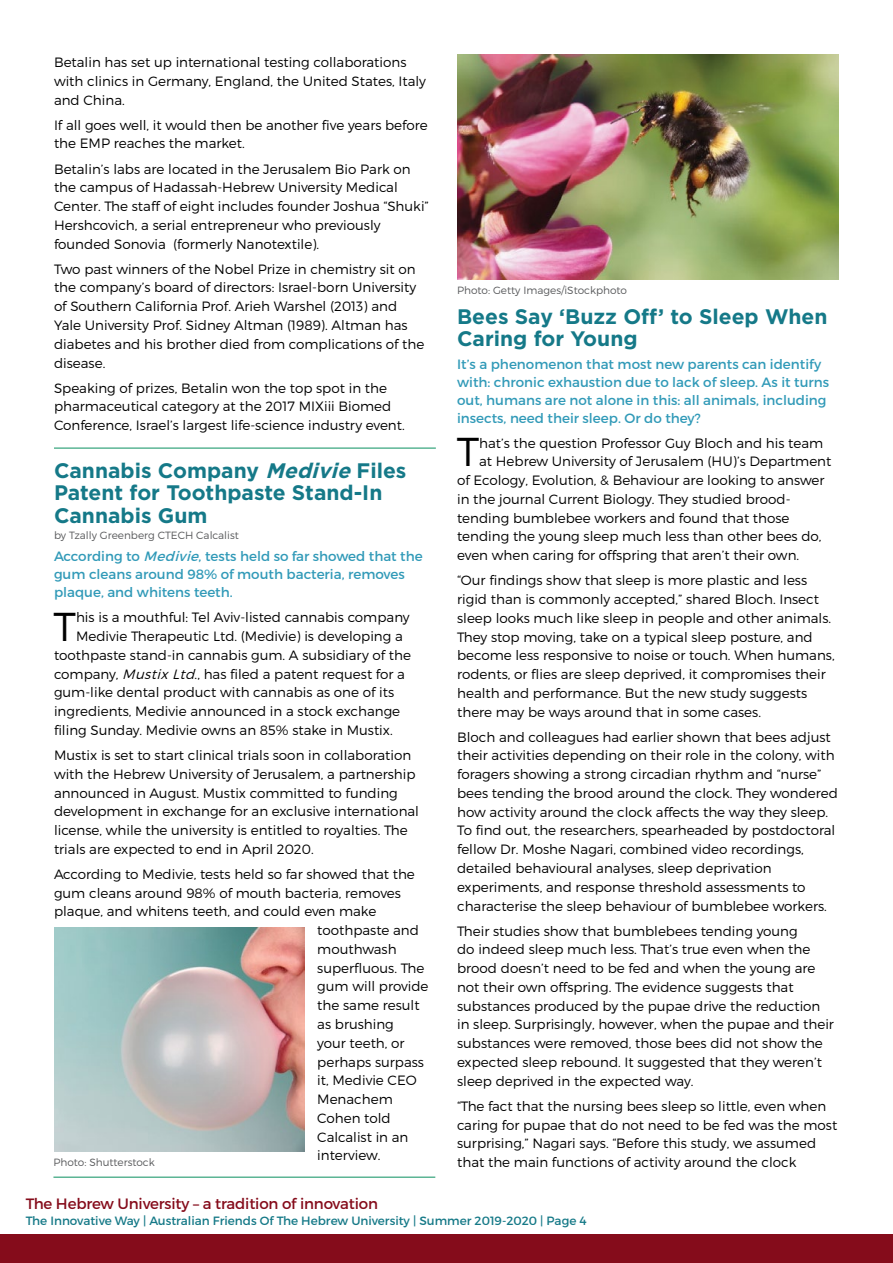
<style>
.page{position:relative;width:893px;height:1263px;background:#fff}
.page>*{position:absolute;margin:0;border:0;box-sizing:border-box;transform-origin:0 0}
.t1{font:300 40.35px "Montserrat";color:#000}
.t2{font:700 21px/22.5px "Gotham";color:#157988}
.t3{font:15px "Montserrat";letter-spacing:-.01em;color:#850c1b}
.t4{font:300 13.5px/18.8px "Montserrat";color:#000}
.t5{font:13.5px/18px "Montserrat";color:#319ab8}
.t6{font:12px "Montserrat";color:#157987}
.t7{font:300 10.5px "Montserrat";color:#58595b}
.s1{font-style:italic}
</style>
<div class="page">
<div style="left:0;top:1234px;width:893px;height:29px;background:#850c1b"></div>
<hr style="left:54px;top:447px;width:382px;height:2px;background:#5cb595">
<img style="left:457px;top:54px;width:382px;height:225px">
<img style="left:54px;top:928px;width:251px;height:223px">
<hr style="left:53px;top:1176px;width:382px;height:2px;background:#5cb595">
<p class="t4" style="left:54px;top:53px;width:373px">Betalin has set up international testing collaborations with clinics in Germany, England, the United States, Italy and China.</p>
<p class="t4" style="left:54px;top:115px;width:375px">If all goes well, it would then be another five years before the EMP reaches the market.</p>
<p class="t4" style="left:54px;top:159px;width:376px">Betalin’s labs are located in the Jerusalem Bio Park on the campus of Hadassah-Hebrew University Medical Center. The staff of eight includes founder Joshua “Shuki” Hershcovich, a serial entrepreneur who previously founded Sonovia (formerly Nanotextile).</p>
<p class="t4" style="left:54px;top:259px;width:372px">Two past winners of the Nobel Prize in chemistry sit on the company’s board of directors: Israel-born University of Southern California Prof. Arieh Warshel (2013) and Yale University Prof. Sidney Altman (1989). Altman has diabetes and his brother died from complications of the disease.</p>
<p class="t4" style="left:54px;top:378px;width:352px">Speaking of prizes, Betalin won the top spot in the pharmaceutical category at the 2017 MIXiii Biomed<br>Conference, Israel’s largest life-science industry event.</p>
<h2 class="t2" style="left:54px;top:459px;width:354px">Cannabis Company <span class="s1">Medivie</span>Files<br>Patent for Toothpaste Stand-In<br>Cannabis Gum</h2>
<p class="t7" style="left:54px;top:529px;width:186px">by Tzally Greenberg CTECH Calcalist</p>
<p class="t5" style="left:54px;top:547px;width:370px">According to <span class="s1">Medivie</span>, tests held so far showed that the gum cleans around 98% of mouth bacteria, removes plaque, and whitens teeth.</p>
<h1 class="t1" style="left:54px;top:602px;width:24px">T</h1>
<p class="t4" style="left:76px;top:608px;width:335px">his is a mouthful: Tel Aviv-listed cannabis company</p>
<p class="t4" style="left:76px;top:627px;width:328px">Medivie Therapeutic Ltd. (Medivie) is developing a</p>
<p class="t4" style="left:54px;top:645px;width:358px">toothpaste stand-in cannabis gum. A subsidiary of the</p>
<p class="t4" style="left:54px;top:664px;width:353px">company, <span class="s1">Mustix Ltd</span>., has filed a patent request for a</p>
<p class="t4" style="left:54px;top:683px;width:342px">gum-like dental product with cannabis as one of its</p>
<p class="t4" style="left:54px;top:702px;width:348px">ingredients, Medivie announced in a stock exchange</p>
<p class="t4" style="left:54px;top:720px;width:340px">filing Sunday. Medivie owns an 85% stake in Mustix.</p>
<p class="t4" style="left:54px;top:746px;width:367px">Mustix is set to start clinical trials soon in collaboration with the Hebrew University of Jerusalem, a partnership announced in August. Mustix committed to funding development in exchange for an exclusive international license, while the university is entitled to royalties. The trials are expected to end in April 2020.</p>
<p class="t4" style="left:54px;top:864px;width:362px">According to Medivie, tests held so far showed that the</p>
<p class="t4" style="left:54px;top:883px;width:348px">gum cleans around 98% of mouth bacteria, removes</p>
<p class="t4" style="left:54px;top:902px;width:324px">plaque, and whitens teeth, and could even make</p>
<p class="t4" style="left:317px;top:921px;width:103px">toothpaste and</p>
<p class="t4" style="left:317px;top:939px;width:81px">mouthwash</p>
<p class="t4" style="left:317px;top:958px;width:109px">superfluous. The</p>
<p class="t4" style="left:317px;top:977px;width:113px">gum will provide</p>
<p class="t4" style="left:317px;top:996px;width:104px">the same result</p>
<p class="t4" style="left:317px;top:1014px;width:78px">as brushing</p>
<p class="t4" style="left:317px;top:1033px;width:89px">your teeth, or</p>
<p class="t4" style="left:317px;top:1052px;width:108px">perhaps surpass</p>
<p class="t4" style="left:317px;top:1071px;width:101px">it, Medivie CEO</p>
<p class="t4" style="left:317px;top:1089px;width:77px">Menachem</p>
<p class="t4" style="left:317px;top:1108px;width:75px">Cohen told</p>
<p class="t4" style="left:317px;top:1127px;width:93px">Calcalist in an</p>
<p class="t4" style="left:317px;top:1146px;width:65px">interview.</p>
<p class="t7" style="left:53px;top:1156px;width:103px">Photo: Shutterstock</p>
<p class="t3" style="left:26px;top:1194px;width:354px">The Hebrew University – a tradition of innovation</p>
<p class="t7" style="left:457px;top:284px;width:172px">Photo: Getty Images/iStockphoto</p>
<h2 class="t2" style="left:457px;top:305px;width:372px">Bees Say ‘Buzz Off’ to Sleep When<br>Caring for Young</h2>
<p class="t5" style="left:457px;top:355px;width:373px">It’s a phenomenon that most new parents can identify with: chronic exhaustion due to lack of sleep. As it turns out, humans are not alone in this: all animals, including insects, need their sleep. Or do they?</p>
<h1 class="t1" style="left:457px;top:427px;width:24px">T</h1>
<p class="t4" style="left:479px;top:433px;width:346px">hat’s the question Professor Guy Bloch and his team</p>
<p class="t4" style="left:479px;top:452px;width:354px">at Hebrew University of Jerusalem (HU)’s Department</p>
<p class="t4" style="left:457px;top:471px;width:369px">of Ecology, Evolution, &amp; Behaviour are looking to answer</p>
<p class="t4" style="left:457px;top:489px;width:335px">in the journal Current Biology. They studied brood-</p>
<p class="t4" style="left:457px;top:508px;width:334px">tending bumblebee workers and found that those</p>
<p class="t4" style="left:457px;top:527px;width:366px">tending the young sleep much less than other bees do,</p>
<p class="t4" style="left:457px;top:546px;width:344px">even when caring for offspring that aren’t their own.</p>
<p class="t4" style="left:457px;top:571px;width:379px">“Our findings show that sleep is more plastic and less rigid than is commonly accepted,” shared Bloch. Insect sleep looks much like sleep in people and other animals.<br>They stop moving, take on a typical sleep posture, and become less responsive to noise or touch. When humans, rodents, or flies are sleep deprived, it compromises their health and performance. But the new study suggests there may be ways around that in some cases.</p>
<p class="t4" style="left:457px;top:727px;width:382px">Bloch and colleagues had earlier shown that bees adjust their activities depending on their role in the colony, with foragers showing a strong circadian rhythm and “nurse” bees tending the brood around the clock. They wondered how activity around the clock affects the way they sleep.<br>To find out, the researchers, spearheaded by postdoctoral fellow Dr. Moshe Nagari, combined video recordings, detailed behavioural analyses, sleep deprivation experiments, and response threshold assessments to characterise the sleep behaviour of bumblebee workers.</p>
<p class="t4" style="left:457px;top:921px;width:378px">Their studies show that bumblebees tending young<br>do indeed sleep much less. That’s true even when the brood doesn’t need to be fed and when the young are not their own offspring. The evidence suggests that substances produced by the pupae drive the reduction in sleep. Surprisingly, however, when the pupae and their substances were removed, those bees did not show the expected sleep rebound. It suggested that they weren’t sleep deprived in the expected way.</p>
<p class="t4" style="left:457px;top:1096px;width:382px">“The fact that the nursing bees sleep so little, even when caring for pupae that do not need to be fed was the most surprising,” Nagari says. “Before this study, we assumed that the main functions of activity around the clock</p>
<p class="t6" style="left:26px;top:1214px;width:562px">The Innovative Way | Australian Friends Of The Hebrew University | Summer 2019-2020 | Page 4</p>
</div>
